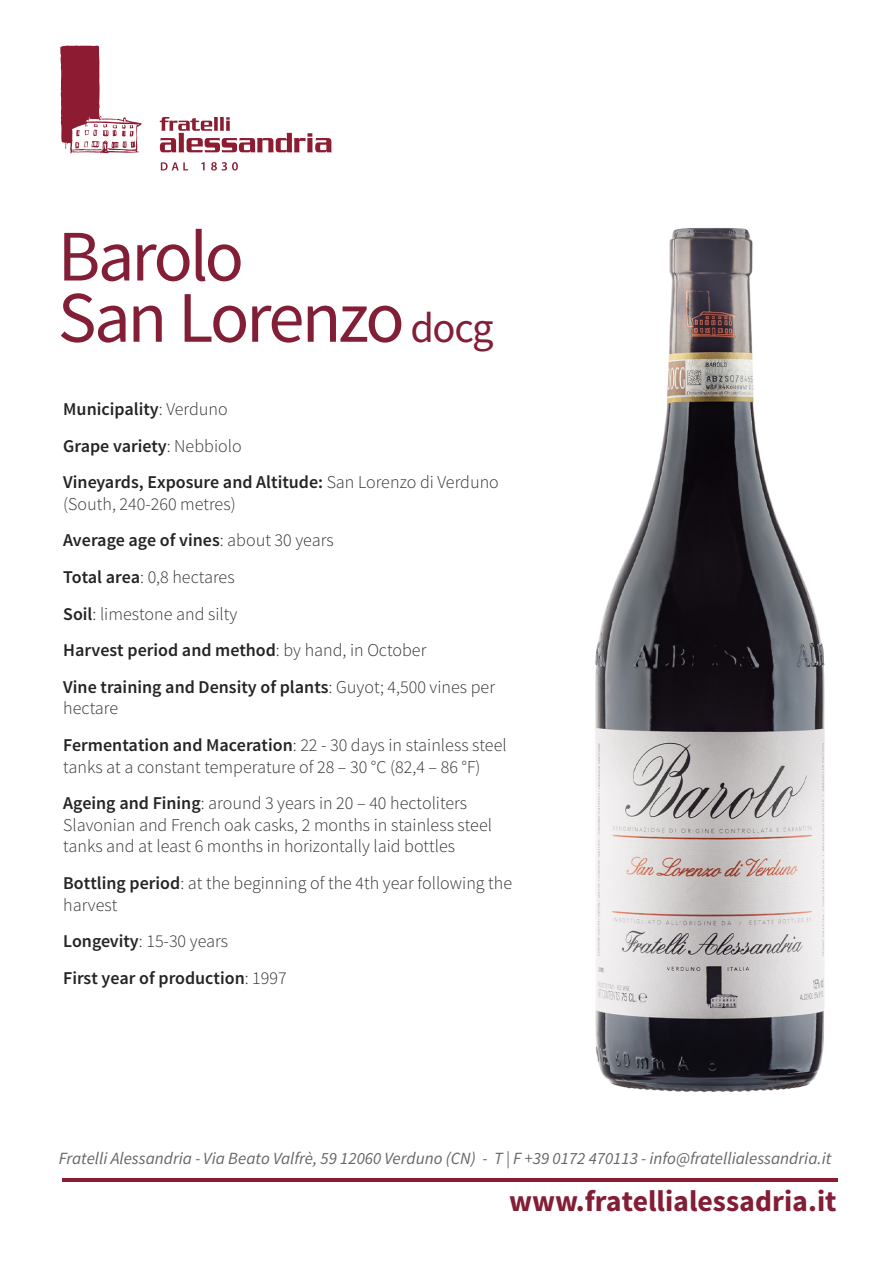
<style>
.page{position:relative;width:893px;height:1263px;background:#fff}
.page>*{position:absolute;margin:0;border:0;box-sizing:border-box;transform-origin:0 0}
.t1{font:72.6px/61.2px "Source Sans Pro";letter-spacing:-.045em;color:#821e36}
.t2{font:700 29.7px "Source Sans Pro";color:#821e36}
.t3{font:300 18px/36.6px "Source Sans Pro";color:#333}
.t4{font:600 18px/36.6px "Source Sans Pro";color:#242424}
.t5{font:italic 17.1px "Source Sans Pro";color:#666}
.s1{font-size:42.6px}
.s2{font-weight:300;color:#333}
.s3{font-weight:600;color:#242424}
</style>
<div class="page">
<svg style="left:60px;top:45px;width:82px;height:108px"></svg>
<svg style="left:160px;top:117px;width:172px;height:35px"></svg>
<hr style="left:62px;top:1178px;width:776px;height:4px;background:#8d1b31">
<svg style="left:161px;top:162px;width:27px;height:8px"></svg>
<svg style="left:201px;top:162px;width:4px;height:8px"></svg>
<svg style="left:211px;top:162px;width:27px;height:9px"></svg>
<img style="left:595px;top:228px;width:230px;height:865px">
<h1 class="t1" style="left:58px;top:227px;width:437px">Barolo<br>San Lorenzo <span class="s1">docg</span></h1>
<p class="t4" style="left:63px;top:391px;width:437px">Municipality<span class="s2">: Verduno<br></span>Grape variety<span class="s2">: Nebbiolo<br></span>Vineyards, Exposure and Altitude: <span class="s2">San Lorenzo di Verduno</span></p>
<p class="t3" style="left:63px;top:486px;width:433px">(South, 240-260 metres)<br><span class="s3">Average age of vines</span>: about 30 years<br><span class="s3">Total area</span>: 0,8 hectares<br><span class="s3">Soil</span>: limestone and silty<br><span class="s3">Harvest period and method</span>: by hand, in October<br><span class="s3">Vine training and Density of plants</span>: Guyot; 4,500 vines per</p>
<p class="t3" style="left:63px;top:690px;width:445px">hectare<br><span class="s3">Fermentation and Maceration</span>: 22 - 30 days in stainless steel</p>
<p class="t3" style="left:63px;top:748px;width:419px">tanks at a constant temperature of 28 – 30 °C (82,4 – 86 °F)<br><span class="s3">Ageing and Fining</span>: around 3 years in 20 – 40 hectoliters</p>
<p class="t3" style="left:63px;top:814px;width:430px;line-height:21.6px">Slavonian and French oak casks, 2 months in stainless steel tanks and at least 6 months in horizontally laid bottles</p>
<p class="t3" style="left:63px;top:872px;width:450px;line-height:21.6px"><span class="s3">Bottling period</span>: at the beginning of the 4th year following the harvest</p>
<p class="t4" style="left:63px;top:923px;width:225px">Longevity<span class="s2">: 15-30 years<br></span>First year of production<span class="s2">: 1997</span></p>
<p class="t5" style="left:59px;top:1148px;width:774px">Fratelli Alessandria - Via Beato Valfrè, 59 12060 Verduno (CN) - T | F +39 0172 470113 - info@fratellialessandria.it</p>
<h2 class="t2" style="left:509px;top:1182px;width:329px">www.fratellialessadria.it</h2>
</div>
